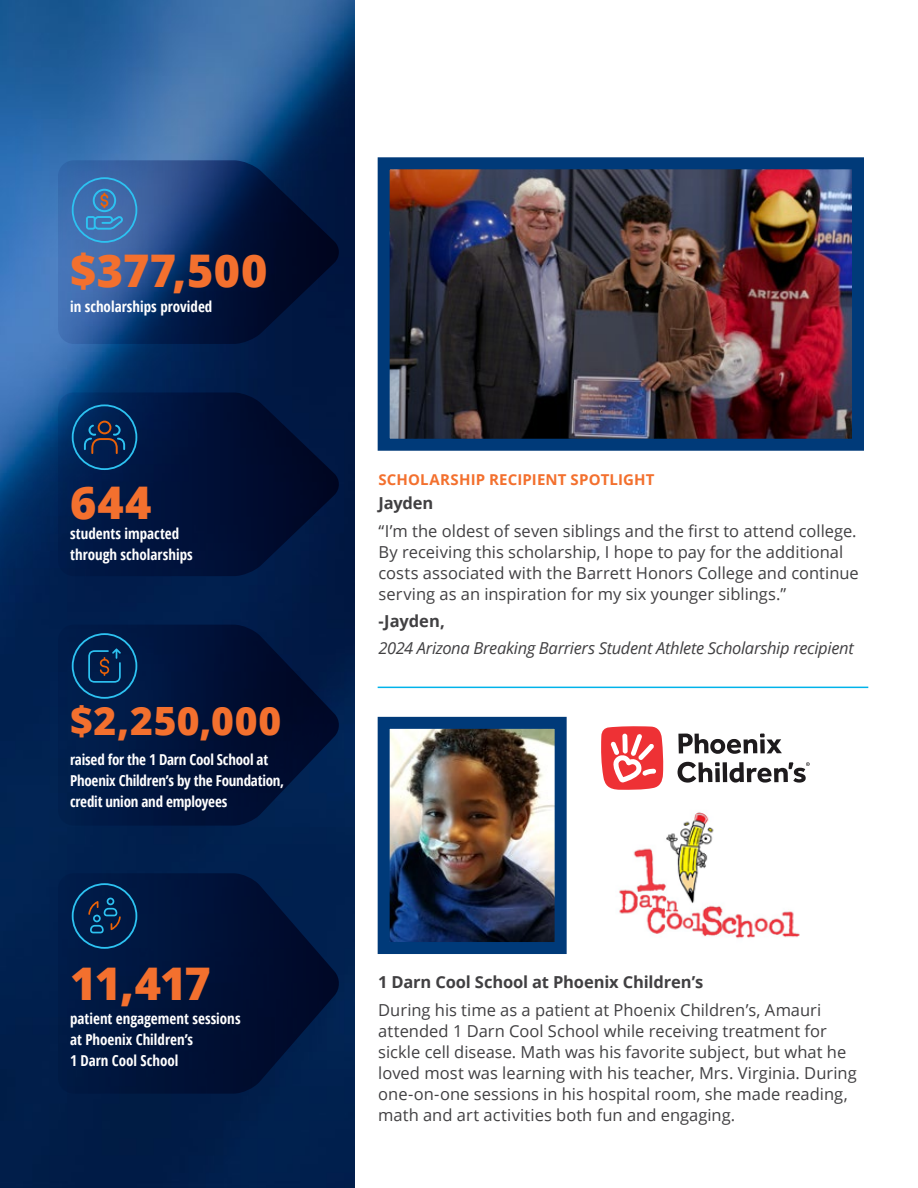
<style>
.page{position:relative;width:918px;height:1188px;background:#fff}
.page>*{position:absolute;margin:0;border:0;box-sizing:border-box;transform-origin:0 0}
.t1{font:800 45px "Open Sans";letter-spacing:.005em;color:#f3702e}
.t2{font:800 39px "Open Sans";letter-spacing:.02em;color:#f3702e}
.t3{font:16.5px/21px "Open Sans";color:#414042}
.t4{font:italic 16.5px "Open Sans";letter-spacing:-.02em;color:#414042}
.t5{font:700 16.5px "Open Sans";letter-spacing:-.01em;color:#414042}
.t6{font:700 condensed 15px/21px "Open Sans";color:#fff}
.t7{font:700 15px "Open Sans";letter-spacing:.01em;color:#f3702e}
</style>
<div class="page">
<img style="left:0;top:0;width:354px;height:1188px">
<svg style="left:58px;top:160px;width:282px;height:184px;background:#132f61"></svg>
<svg style="left:58px;top:393px;width:282px;height:183px;background:#00133c"></svg>
<svg style="left:58px;top:625px;width:282px;height:201px;background:#00153d"></svg>
<img style="left:391px;top:170px;width:460px;height:268px">
<div style="left:378px;top:157px;width:486px;height:294px;border:12px solid #003a79"></div>
<svg style="left:58px;top:873px;width:282px;height:221px;background:#00143c"></svg>
<img style="left:619px;top:812px;width:181px;height:127px">
<img style="left:391px;top:730px;width:163px;height:211px">
<div style="left:378px;top:717px;width:189px;height:237px;border:12px solid #003a79"></div>
<svg style="left:678px;top:734px;width:104px;height:20px"></svg>
<svg style="left:678px;top:762px;width:42px;height:21px"></svg>
<hr style="left:723px;top:762px;width:4px;height:20px;background:#1e1b1d">
<svg style="left:729px;top:762px;width:81px;height:21px"></svg>
<svg style="left:601px;top:726px;width:63px;height:64px"></svg>
<svg style="left:72px;top:177px;width:65px;height:66px;background:#4079b4"></svg>
<svg style="left:72px;top:404px;width:65px;height:66px;background:#0d3561"></svg>
<svg style="left:72px;top:633px;width:65px;height:66px;background:#09315d"></svg>
<svg style="left:72px;top:883px;width:65px;height:66px;background:#092f59"></svg>
<hr style="left:378px;top:687px;width:490px;height:1px;background:#00b3ea">
<h1 class="t1" style="left:70px;top:236px;width:199px">$377,500</h1>
<p class="t6" style="left:70px;top:295px;width:144px">in scholarships provided</p>
<h1 class="t1" style="left:70px;top:469px;width:83px">644</h1>
<p class="t6" style="left:70px;top:523px;width:124px">students impacted through scholarships</p>
<h2 class="t2" style="left:70px;top:691px;width:213px">$2,250,000</h2>
<p class="t6" style="left:70px;top:748px;width:216px">raised for the 1 Darn Cool School at<br>Phoenix Children’s by the Foundation, credit union and employees</p>
<p class="t7" style="left:379px;top:469px;width:278px">SCHOLARSHIP RECIPIENT SPOTLIGHT</p>
<p class="t5" style="left:379px;top:491px;width:56px">Jayden</p>
<p class="t3" style="left:379px;top:520px;width:482px">“I’m the oldest of seven siblings and the first to attend college.<br>By receiving this scholarship, I hope to pay for the additional costs associated with the Barrett Honors College and continue serving as an inspiration for my six younger siblings.”</p>
<p class="t5" style="left:379px;top:609px;width:68px">-Jayden,</p>
<p class="t4" style="left:379px;top:637px;width:477px">2024 Arizona Breaking Barriers Student Athlete Scholarship recipient</p>
<h1 class="t1" style="left:70px;top:949px;width:142px">11,417</h1>
<p class="t5" style="left:378px;top:971px;width:327px">1 Darn Cool School at Phoenix Children’s</p>
<p class="t3" style="left:378px;top:999px;width:480px">During his time as a patient at Phoenix Children’s, Amauri attended 1 Darn Cool School while receiving treatment for sickle cell disease. Math was his favorite subject, but what he loved most was learning with his teacher, Mrs. Virginia. During one-on-one sessions in his hospital room, she made reading, math and art activities both fun and engaging.</p>
<p class="t6" style="left:70px;top:1008px;width:172px">patient engagement sessions at Phoenix Children’s<br>1 Darn Cool School</p>
</div>
